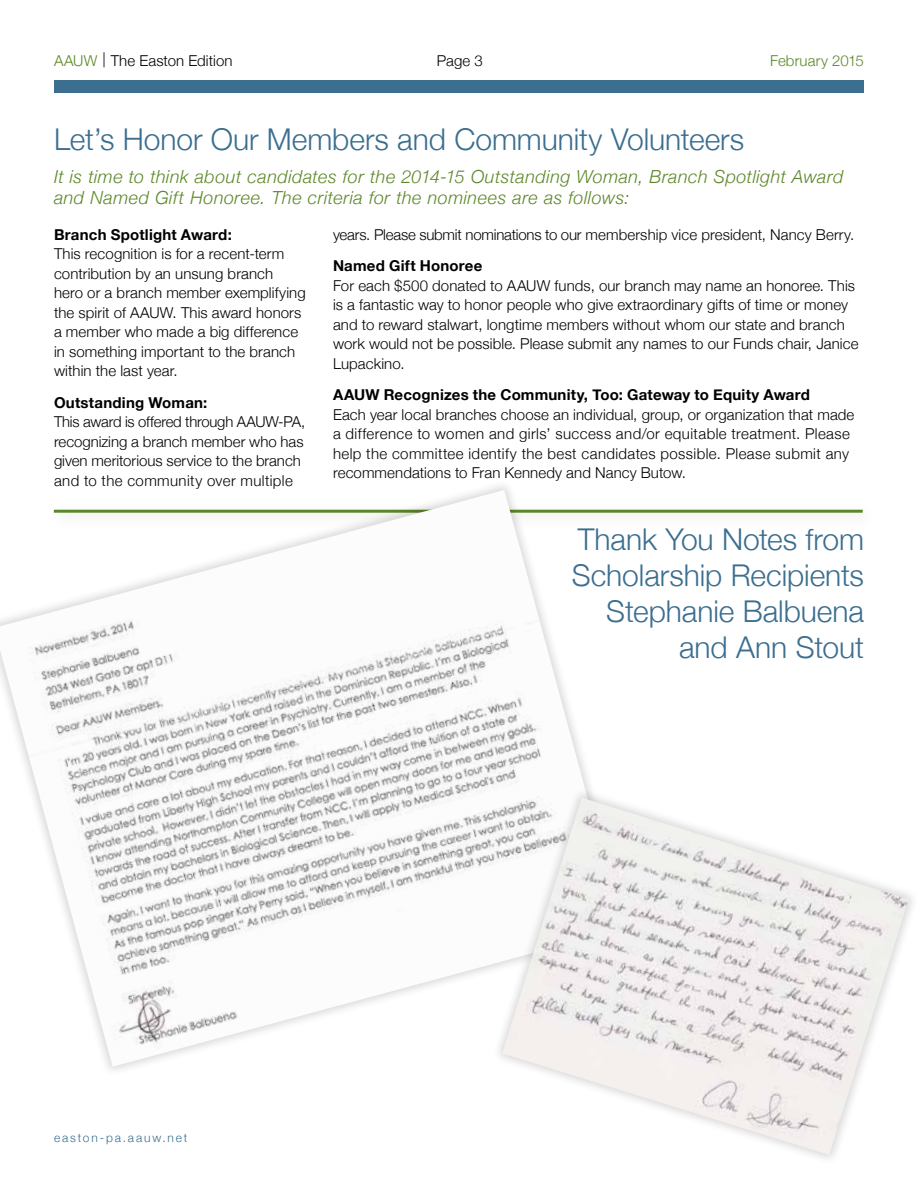
<style>
.page{position:relative;width:918px;height:1188px;background:#fff}
.page>*{position:absolute;margin:0;border:0;box-sizing:border-box;transform-origin:0 0}
.Heading{font:300 30px/36px "Helvetica Neue";letter-spacing:-.005em;color:#3b6e8f;text-align:right}
.Call_out_copy{font:italic 300 18px/21px "Helvetica Neue";letter-spacing:.03em;color:#5c8727}
.Body_Copy{font:300 15px/19.5px "Helvetica Neue";letter-spacing:.005em;color:#000}
.Body_Copy-2{font:700 15px "Helvetica Neue";letter-spacing:.015em;color:#000}
.Heading-2{font:300 15px "Helvetica Neue";letter-spacing:.01em;color:#000}
.Heading-3{font:300 15px "Helvetica Neue";letter-spacing:.01em;color:#5c8727}
.Chart_Copy{font:300 15px "Helvetica Neue";color:#000}
.Heading-4{font:300 12px "Helvetica Neue";letter-spacing:.155em;color:#3b6e8f}
.s1{color:#5c8727}
</style>
<div class="page">
<div style="left:54px;top:81px;width:810px;height:12px;background:#3b6e8f"></div>
<hr style="left:54px;top:510px;width:809px;height:3px;background:#5c8727">
<div style="left:0;top:479px;width:634px;height:598px;background:#fff"></div>
<img style="left:0;top:490px;width:623px;height:577px">
<div style="left:491px;top:787px;width:427px;height:379px;background:#fff"></div>
<img style="left:502px;top:798px;width:407px;height:357px">
<p class="Heading-2" style="left:54px;top:51px;width:180px"><span class="s1">AAUW</span> | The Easton Edition</p>
<p class="Chart_Copy" style="left:437px;top:52px;width:47px">Page 3</p>
<p class="Heading-3" style="left:770px;top:51px;width:95px">February 2015</p>
<p class="Heading" style="left:54px;top:121px;width:692px">Let’s Honor Our Members and Community Volunteers</p>
<p class="Call_out_copy" style="left:54px;top:166px;width:791px">It is time to think about candidates for the 2014-15 Outstanding Woman, Branch Spotlight Award and Named Gift Honoree. The criteria for the nominees are as follows:</p>
<p class="Body_Copy-2" style="left:54px;top:225px;width:179px">Branch Spotlight Award:</p>
<p class="Body_Copy" style="left:54px;top:244px;width:253px">This recognition is for a recent-term contribution by an unsung branch hero or a branch member exemplifying the spirit of AAUW. This award honors a member who made a big difference in something important to the branch within the last year.</p>
<p class="Body_Copy-2" style="left:54px;top:393px;width:155px">Outstanding Woman:</p>
<p class="Body_Copy" style="left:54px;top:412px;width:253px">This award is offered through AAUW-PA, recognizing a branch member who has given meritorious service to the branch and to the community over multiple</p>
<p class="Body_Copy" style="left:333px;top:224px;width:523px">years. Please submit nominations to our membership vice president, Nancy Berry.</p>
<p class="Body_Copy-2" style="left:333px;top:256px;width:151px">Named Gift Honoree</p>
<p class="Body_Copy" style="left:333px;top:275px;width:527px">For each $500 donated to AAUW funds, our branch may name an honoree. This is a fantastic way to honor people who give extraordinary gifts of time or money and to reward stalwart, longtime members without whom our state and branch work would not be possible. Please submit any names to our Funds chair, Janice Lupackino.</p>
<p class="Body_Copy-2" style="left:333px;top:385px;width:479px">AAUW Recognizes the Community, Too: Gateway to Equity Award</p>
<p class="Body_Copy" style="left:333px;top:404px;width:523px">Each year local branches choose an individual, group, or organization that made a difference to women and girls’ success and/or equitable treatment. Please help the committee identify the best candidates possible. Please submit any recommendations to Fran Kennedy and Nancy Butow.</p>
<p class="Heading-4" style="left:54px;top:1131px;width:135px">easton-pa.aauw.net</p>
<p class="Heading" style="left:572px;top:521px;width:294px">Thank You Notes from<br>Scholarship Recipients<br>Stephanie Balbuena and Ann Stout</p>
</div>
